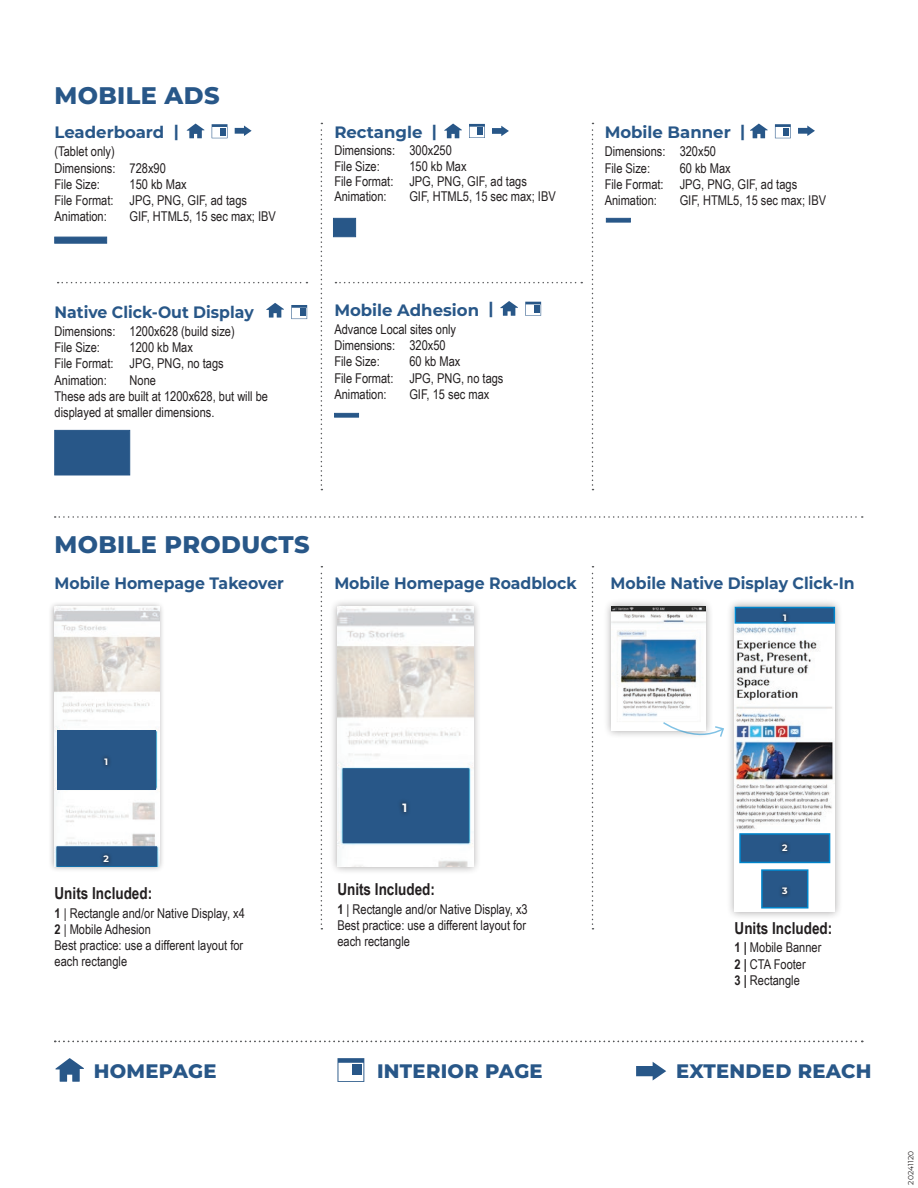
<style>
.page{position:relative;width:918px;height:1188px;background:#fff}
.page>*{position:absolute;margin:0;border:0;box-sizing:border-box;transform-origin:0 0}
.t1{font:800 24px "Montserrat";letter-spacing:.015em;color:#285788}
.t2{font:800 19.5px "Montserrat";letter-spacing:.015em;color:#285788}
.t3{font:700 16.5px "Montserrat";color:#285788;scale:.95 1}
.t4{font:700 16.5px "Montserrat";color:#285788}
.t5{font:700 16.5px "Arial Narrow";color:#231f20}
.t6{font:13.5px/16.2px "Arial Narrow";color:#231f20}
.t7{font:700 12px "Montserrat";color:#fff}
.t8{font:700 9.3px "Montserrat";color:#fff}
.t9{font:7.5px "Montserrat";letter-spacing:.015em;color:#231f20}
.s1{font-weight:700}
</style>
<div class="page">
<svg style="left:321px;top:123px;width:1px;height:367px"></svg>
<svg style="left:321px;top:566px;width:1px;height:364px"></svg>
<svg style="left:592px;top:566px;width:1px;height:364px"></svg>
<svg style="left:592px;top:123px;width:1px;height:367px"></svg>
<div style="left:606px;top:218px;width:25px;height:4px;background:#285788;border:1px solid #285788"></div>
<hr style="left:334px;top:413px;width:25px;height:4px;background:#285788">
<svg style="left:58px;top:282px;width:249px;height:1px"></svg>
<svg style="left:335px;top:282px;width:247px;height:1px"></svg>
<svg style="left:55px;top:1041px;width:808px;height:1px"></svg>
<svg style="left:55px;top:516px;width:808px;height:2px"></svg>
<div style="left:55px;top:430px;width:75px;height:45px;background:#285788"></div>
<div style="left:333px;top:218px;width:23px;height:19px;background:#285788;border:1px solid #285788"></div>
<div style="left:55px;top:237px;width:52px;height:6px;background:#285788"></div>
<div style="left:48px;top:601px;width:117px;height:272px;background:#231f20;opacity:.4"></div>
<img style="left:55px;top:607px;width:104px;height:260px">
<div style="left:57px;top:730px;width:99px;height:60px;background:#285788"></div>
<div style="left:57px;top:846px;width:100px;height:21px;background:#285788;border:2px solid #285788"></div>
<div style="left:100px;top:754px;width:12px;height:15px;background:#231f20;opacity:.75"></div>
<div style="left:99px;top:851px;width:14px;height:15px;background:#231f20;opacity:.75"></div>
<div style="left:329px;top:599px;width:152px;height:276px;background:#231f20;opacity:.4"></div>
<img style="left:337px;top:607px;width:136px;height:260px">
<div style="left:343px;top:768px;width:126px;height:75px;background:#285788;border:2px solid #285788"></div>
<div style="left:397px;top:798px;width:15px;height:20px;background:#231f20;opacity:.75"></div>
<svg style="left:187px;top:124px;width:17px;height:14px"></svg>
<svg style="left:500px;top:301px;width:18px;height:15px"></svg>
<svg style="left:444px;top:124px;width:18px;height:14px"></svg>
<svg style="left:750px;top:124px;width:18px;height:14px"></svg>
<svg style="left:212px;top:124px;width:16px;height:14px"></svg>
<div style="left:220px;top:128px;width:6px;height:7px;background:#285788"></div>
<svg style="left:525px;top:302px;width:16px;height:14px"></svg>
<svg style="left:469px;top:124px;width:16px;height:14px"></svg>
<svg style="left:775px;top:124px;width:16px;height:14px"></svg>
<div style="left:783px;top:128px;width:6px;height:7px;background:#285788"></div>
<svg style="left:235px;top:126px;width:17px;height:10px"></svg>
<svg style="left:492px;top:126px;width:17px;height:10px"></svg>
<svg style="left:798px;top:126px;width:17px;height:10px"></svg>
<svg style="left:55px;top:1058px;width:29px;height:24px"></svg>
<svg style="left:338px;top:1058px;width:26px;height:24px"></svg>
<div style="left:352px;top:1065px;width:10px;height:10px;background:#285788"></div>
<svg style="left:636px;top:1062px;width:30px;height:19px"></svg>
<div style="left:726px;top:599px;width:117px;height:321px;background:#231f20;opacity:.4"></div>
<div style="left:735px;top:607px;width:100px;height:305px;background:#fff"></div>
<img style="left:735px;top:624px;width:99px;height:211px">
<div style="left:735px;top:607px;width:100px;height:17px;background:#285788;border:2px solid #0085cb"></div>
<div style="left:739px;top:833px;width:91px;height:30px;background:#285788;border:2px solid #0085cb"></div>
<div style="left:761px;top:869px;width:47px;height:40px;background:#285788;border:2px solid #0085cb"></div>
<div style="left:779px;top:610px;width:12px;height:15px;background:#231f20;opacity:.75"></div>
<div style="left:778px;top:840px;width:14px;height:15px;background:#231f20;opacity:.75"></div>
<div style="left:778px;top:884px;width:14px;height:15px;background:#231f20;opacity:.75"></div>
<div style="left:603px;top:599px;width:111px;height:140px;background:#231f20;opacity:.4"></div>
<img style="left:611px;top:607px;width:95px;height:124px">
<svg style="left:662px;top:721px;width:62px;height:17px"></svg>
<svg style="left:266px;top:303px;width:18px;height:15px"></svg>
<svg style="left:291px;top:305px;width:16px;height:14px"></svg>
<div style="left:300px;top:309px;width:6px;height:7px;background:#285788"></div>
<h1 class="t1" style="left:55px;top:78px;width:166px">MOBILE ADS</h1>
<p class="t4" style="left:55px;top:120px;width:126px">Leaderboard |</p>
<p class="t6" style="left:55px;top:143px;width:113px">(Tablet only)<br>Dimensions: 728x90<br>File Size:</p>
<p class="t6" style="left:55px;top:176px;width:194px;text-indent:75px">150 kb Max<br>File Format: JPG, PNG, GIF, ad tags<br>Animation:</p>
<p class="t6" style="left:130px;top:208px;width:148px">GIF, HTML5, 15 sec max; IBV</p>
<p class="t3" style="left:55px;top:300px;width:211px">Native Click-Out Display</p>
<p class="t6" style="left:55px;top:323px;width:182px">Dimensions: 1200x628 (build size)<br>File Size:</p>
<p class="t6" style="left:55px;top:339px;width:171px;text-indent:75px">1200 kb Max<br>File Format: JPG, PNG, no tags<br>Animation:</p>
<p class="t6" style="left:55px;top:371px;width:215px;text-indent:75px">None<br>These ads are built at 1200x628, but will be displayed at smaller dimensions.</p>
<p class="t4" style="left:334px;top:120px;width:104px">Rectangle |</p>
<p class="t6" style="left:334px;top:142px;width:119px">Dimensions: 300x250<br>File Size:</p>
<p class="t6" style="left:334px;top:159px;width:194px;line-height:15px;text-indent:75px">150 kb Max<br>File Format: JPG, PNG, GIF, ad tags<br>Animation:</p>
<p class="t6" style="left:409px;top:188px;width:148px">GIF, HTML5, 15 sec max; IBV</p>
<p class="t4" style="left:334px;top:298px;width:161px">Mobile Adhesion |</p>
<p class="t6" style="left:334px;top:321px;width:123px">Advance Local sites only<br>Dimensions: 320x50<br>File Size:</p>
<p class="t6" style="left:334px;top:353px;width:171px;text-indent:75px">60 kb Max<br>File Format: JPG, PNG, no tags<br>Animation:</p>
<p class="t6" style="left:409px;top:385px;width:81px">GIF, 15 sec max</p>
<p class="t4" style="left:605px;top:120px;width:142px">Mobile Banner |</p>
<p class="t6" style="left:605px;top:143px;width:113px">Dimensions: 320x50<br>File Size:</p>
<p class="t6" style="left:605px;top:159px;width:194px;text-indent:75px">60 kb Max<br>File Format: JPG, PNG, GIF, ad tags<br>Animation:</p>
<p class="t6" style="left:680px;top:192px;width:148px">GIF, HTML5, 15 sec max; IBV</p>
<h1 class="t1" style="left:55px;top:527px;width:257px">MOBILE PRODUCTS</h1>
<p class="t3" style="left:55px;top:572px;width:243px">Mobile Homepage Takeover</p>
<p class="t3" style="left:334px;top:572px;width:257px">Mobile Homepage Roadblock</p>
<p class="t3" style="left:611px;top:572px;width:258px">Mobile Native Display Click-In</p>
<p class="t8" style="left:783px;top:611px;width:5px">1</p>
<p class="t8" style="left:105px;top:755px;width:5px">1</p>
<p class="t8" style="left:104px;top:852px;width:7px">2</p>
<p class="t5" style="left:55px;top:881px;width:99px">Units Included:</p>
<p class="t6" style="left:55px;top:904px;width:192px"><span class="s1">1</span> | Rectangle and/or Native Display, x4<br><span class="s1">2</span> | Mobile Adhesion<br>Best practice: use a different layout for each rectangle</p>
<p class="t7" style="left:402px;top:799px;width:6px">1</p>
<p class="t5" style="left:337px;top:877px;width:99px">Units Included:</p>
<p class="t6" style="left:337px;top:900px;width:192px"><span class="s1">1</span> | Rectangle and/or Native Display, x3<br>Best practice: use a different layout for each rectangle</p>
<p class="t8" style="left:782px;top:841px;width:7px">2</p>
<p class="t8" style="left:782px;top:884px;width:7px">3</p>
<p class="t5" style="left:735px;top:916px;width:99px">Units Included:</p>
<p class="t6" style="left:735px;top:939px;width:88px"><span class="s1">1 |</span> Mobile Banner<br><span class="s1">2 |</span> CTA Footer<br><span class="s1">3 |</span> Rectangle</p>
<h2 class="t2" style="left:94px;top:1057px;width:124px">HOMEPAGE</h2>
<h2 class="t2" style="left:377px;top:1056px;width:167px">INTERIOR PAGE</h2>
<h2 class="t2" style="left:676px;top:1056px;width:197px">EXTENDED REACH</h2>
<p class="t9" style="left:906px;top:1185px;width:35px;rotate:-90deg">20241120</p>
</div>
